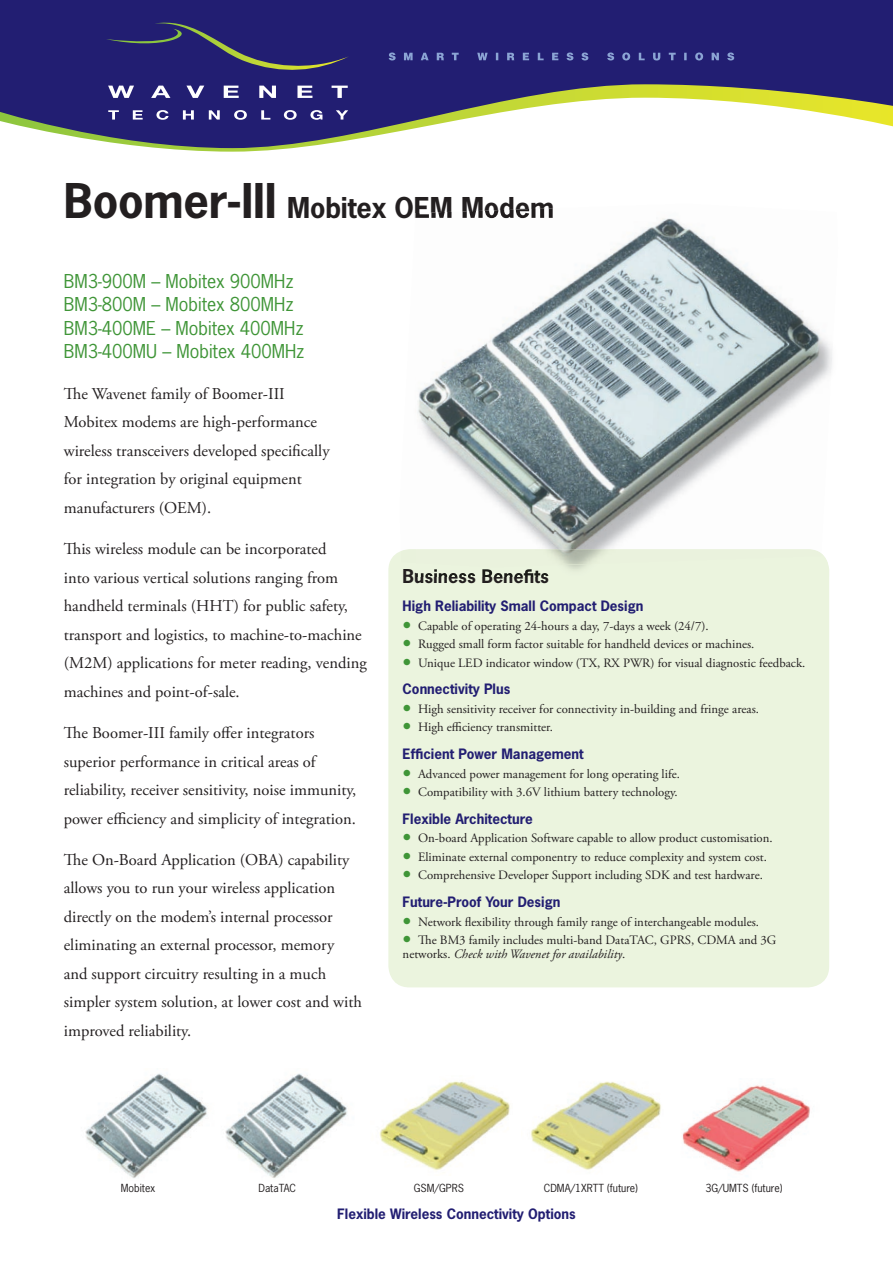
<style>
.page{position:relative;width:893px;height:1263px;background:#fff}
.page>*{position:absolute;margin:0;border:0;box-sizing:border-box;transform-origin:0 0}
.t1{font:700 27px "News Gothic Std";letter-spacing:-.005em;color:#231f20}
.t2{font:18px/23.1px "News Gothic Std";color:#3f9537}
.t3{font:700 18px "News Gothic Std";color:#231f20}
.t4{font:16.5px/28.5px "Adobe Garamond Pro";color:#231f20}
.t5{font:700 13.5px "News Gothic Std";color:#221e72}
.t6{font:12.75px/14.2px "Adobe Garamond Pro";color:#231f20}
.t7{font:10.5px "News Gothic Std";color:#231f20}
.s1{font-size:45px}
.s2{font-family:"News Gothic Std";font-size:18px;color:#3f9537}
.s3{font-style:italic}
</style>
<div class="page">
<svg style="left:0;top:0;width:893px;height:148px;fill:#221e72"></svg>
<svg style="left:106px;top:23px;width:243px;height:47px;background:#2c2b6d"></svg>
<svg style="left:108px;top:110px;width:11px;height:10px"></svg>
<svg style="left:133px;top:110px;width:10px;height:10px"></svg>
<svg style="left:156px;top:110px;width:13px;height:10px"></svg>
<svg style="left:183px;top:110px;width:11px;height:10px"></svg>
<svg style="left:209px;top:110px;width:11px;height:10px"></svg>
<svg style="left:234px;top:110px;width:13px;height:10px"></svg>
<svg style="left:261px;top:110px;width:9px;height:10px"></svg>
<svg style="left:284px;top:110px;width:13px;height:10px"></svg>
<svg style="left:310px;top:110px;width:12px;height:10px"></svg>
<svg style="left:336px;top:110px;width:12px;height:10px"></svg>
<svg style="left:108px;top:86px;width:26px;height:12px"></svg>
<svg style="left:151px;top:86px;width:19px;height:12px"></svg>
<svg style="left:186px;top:86px;width:18px;height:12px"></svg>
<svg style="left:224px;top:86px;width:15px;height:12px"></svg>
<svg style="left:259px;top:86px;width:17px;height:12px"></svg>
<svg style="left:297px;top:86px;width:15px;height:12px"></svg>
<svg style="left:332px;top:86px;width:16px;height:12px"></svg>
<svg style="left:389px;top:53px;width:345px;height:7px;background:#41468f"></svg>
<div style="left:388px;top:549px;width:441px;height:438px;background:#ebf4de;border-radius:21px"></div>
<img style="left:85px;top:1073px;width:262px;height:105px">
<img style="left:379px;top:1080px;width:131px;height:90px">
<img style="left:530px;top:1081px;width:131px;height:89px">
<img style="left:682px;top:1085px;width:128px;height:87px">
<img style="left:416px;top:569px;width:132px;height:8px">
<img style="left:415px;top:208px;width:138px;height:10px">
<img style="left:417px;top:222px;width:415px;height:327px">
<img style="left:546px;top:549px;width:275px;height:18px">
<h1 class="t1" style="left:64px;top:190px;width:492px"><span class="s1">Boomer-III</span> Mobitex OEM Modem</h1>
<p class="t2" style="left:64px;top:270px;width:242px">BM3-900M – Mobitex 900MHz<br>BM3-800M – Mobitex 800MHz<br>BM3-400ME – Mobitex 400MHz<br>BM3-400MU – Mobitex 400MHz</p>
<p class="t4" style="left:64px;top:380px;width:267px">The Wavenet family of Boomer-III Mobitex modems are high-performance wireless transceivers developed specifically for integration by original equipment manufacturers (OEM).</p>
<p class="t4" style="left:64px;top:535px;width:304px">This wireless module can be incorporated<br>into various vertical solutions ranging from handheld terminals (HHT) for public safety, transport and logistics, to machine-to-machine (M2M) applications for meter reading, vending machines and point-of-sale.</p>
<p class="t4" style="left:64px;top:719px;width:294px">The Boomer-III family offer integrators superior performance in critical areas of reliability, receiver sensitivity, noise immunity, power efficiency and simplicity of integration.</p>
<p class="t4" style="left:64px;top:846px;width:300px">The On-Board Application (OBA) capability allows you to run your wireless application directly on the modem’s internal processor eliminating an external processor, memory and support circuitry resulting in a much simpler system solution, at lower cost and with improved reliability.</p>
<p class="t3" style="left:403px;top:565px;width:148px">Business Benefits</p>
<p class="t5" style="left:403px;top:597px;width:242px">High Reliability Small Compact Design</p>
<p class="t6" style="left:403px;top:619px;width:308px"><span class="s2">•</span> Capable of operating 24-hours a day, 7-days a week (24/7).</p>
<p class="t6" style="left:403px;top:637px;width:353px"><span class="s2">•</span> Rugged small form factor suitable for handheld devices or machines.</p>
<p class="t6" style="left:403px;top:656px;width:404px"><span class="s2">•</span> Unique LED indicator window (TX, RX PWR) for visual diagnostic feedback.</p>
<p class="t5" style="left:403px;top:680px;width:109px">Connectivity Plus</p>
<p class="t6" style="left:403px;top:702px;width:358px"><span class="s2">•</span> High sensitivity receiver for connectivity in-building and fringe areas.</p>
<p class="t6" style="left:403px;top:721px;width:152px"><span class="s2">•</span> High efficiency transmitter.</p>
<p class="t5" style="left:403px;top:745px;width:183px">Efficient Power Management</p>
<p class="t6" style="left:403px;top:767px;width:279px"><span class="s2">•</span> Advanced power management for long operating life.</p>
<p class="t6" style="left:403px;top:785px;width:277px"><span class="s2">•</span> Compatibility with 3.6V lithium battery technology.</p>
<p class="t5" style="left:403px;top:810px;width:132px">Flexible Architecture</p>
<p class="t6" style="left:403px;top:832px;width:372px"><span class="s2">•</span> On-board Application Software capable to allow product customisation.</p>
<p class="t6" style="left:403px;top:850px;width:366px"><span class="s2">•</span> Eliminate external componentry to reduce complexity and system cost.</p>
<p class="t6" style="left:403px;top:869px;width:362px"><span class="s2">•</span> Comprehensive Developer Support including SDK and test hardware.</p>
<p class="t5" style="left:403px;top:893px;width:159px">Future-Proof Your Design</p>
<p class="t6" style="left:403px;top:915px;width:358px"><span class="s2">•</span> Network flexibility through family range of interchangeable modules.</p>
<p class="t6" style="left:403px;top:933px;width:375px"><span class="s2">•</span> The BM3 family includes multi-band DataTAC, GPRS, CDMA and 3G networks. <span class="s3">Check with Wavenet for availability</span>.</p>
<p class="t7" style="left:121px;top:1182px;width:36px">Mobitex</p>
<p class="t7" style="left:258px;top:1182px;width:39px">DataTAC</p>
<p class="t7" style="left:414px;top:1182px;width:52px">GSM/GPRS</p>
<p class="t7" style="left:544px;top:1182px;width:96px">CDMA/1XRTT (future)</p>
<p class="t7" style="left:705px;top:1182px;width:79px">3G/UMTS (future)</p>
<p class="t5" style="left:337px;top:1205px;width:240px">Flexible Wireless Connectivity Options</p>
</div>
